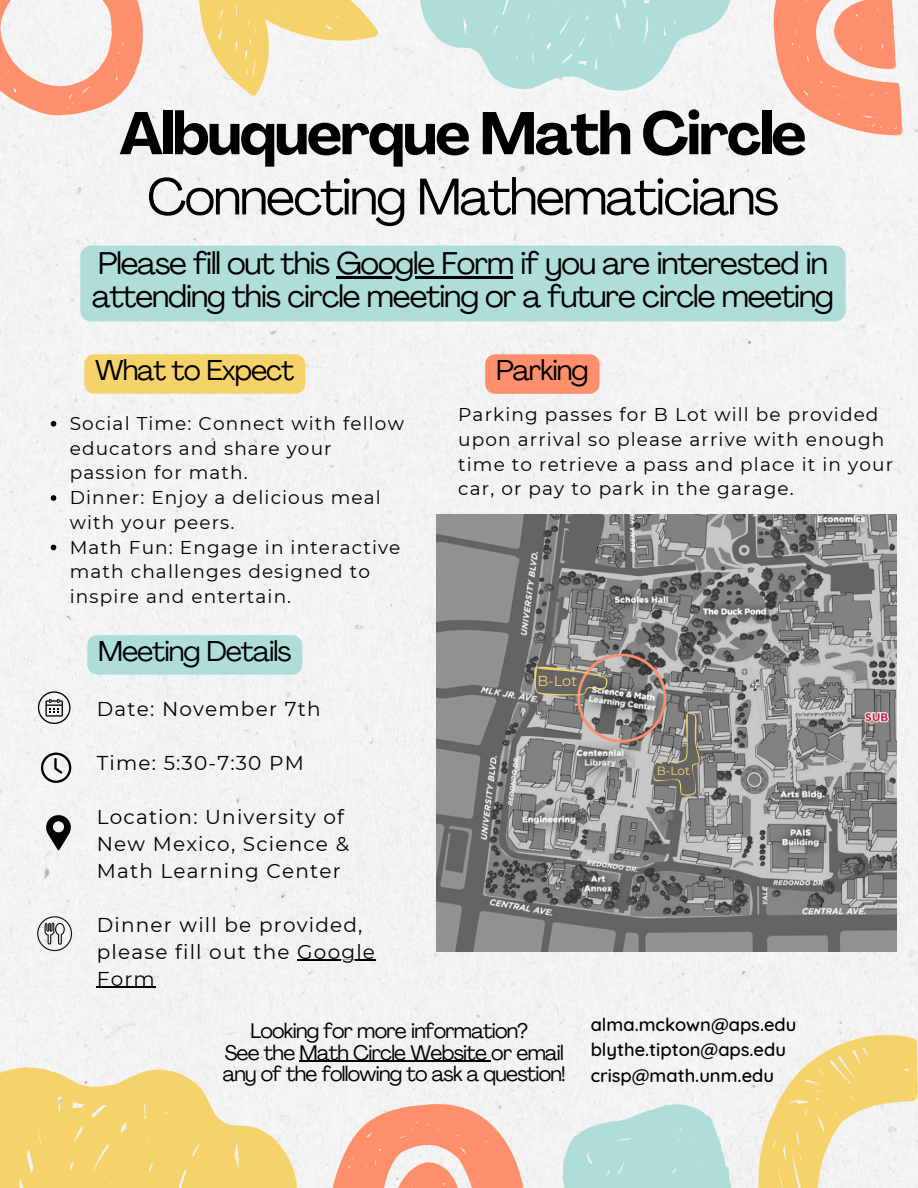
<style>
.page{position:relative;width:918px;height:1188px;background:#f3f3f3}
.page>*{position:absolute;margin:0;border:0;box-sizing:border-box;transform-origin:0 0}
.t1{font:700 59.25px "Agrandir";letter-spacing:-.035em;color:#000}
.t2{font:50.85px "Agrandir";letter-spacing:-.035em;color:#000}
.t3{font:31.05px "Agrandir";letter-spacing:-.035em;color:#000}
.t4{font:28.35px "Agrandir";letter-spacing:-.035em;color:#000}
.t5{font:20.85px/21.3px "Agrandir";letter-spacing:-.035em;color:#000;text-align:center}
.t6{font:19.95px/27px "Montserrat";letter-spacing:.06em;color:#000}
.t7{font:18.45px/24.8px "Montserrat";letter-spacing:.06em;color:#000}
.t8{font:500 18.3px/25.3px "Quicksand";color:#000}
.t9{font:14.4px "Montserrat";color:#f6d36a}
.t10{font:12px "Montserrat";color:#f6d36a}
</style>
<div class="page">
<svg style="left:758px;top:1035px;width:160px;height:153px"></svg>
<svg style="left:420px;top:0;width:312px;height:91px"></svg>
<svg style="left:0;top:0;width:143px;height:115px"></svg>
<svg style="left:198px;top:0;width:180px;height:95px"></svg>
<svg style="left:329px;top:1104px;width:200px;height:84px"></svg>
<svg style="left:562px;top:1104px;width:172px;height:84px"></svg>
<svg style="left:0;top:1067px;width:298px;height:121px"></svg>
<svg style="left:774px;top:0;width:129px;height:135px"></svg>
<img style="left:436px;top:515px;width:461px;height:436px">
<svg style="left:38px;top:691px;width:33px;height:33px"></svg>
<svg style="left:41px;top:753px;width:30px;height:30px"></svg>
<svg style="left:46px;top:815px;width:25px;height:36px"></svg>
<svg style="left:37px;top:916px;width:35px;height:35px"></svg>
<div style="left:80px;top:246px;width:766px;height:75px;background:#afded9;border-radius:11px"></div>
<hr style="left:336px;top:276px;width:177px;height:2px;background:#000">
<div style="left:84px;top:354px;width:221px;height:40px;background:#f6d36a"></div>
<div style="left:87px;top:635px;width:215px;height:40px;background:#afded9"></div>
<div style="left:485px;top:354px;width:115px;height:40px;background:#fd8f6c;border-radius:10px"></div>
<svg style="left:51px;top:421px;width:5px;height:6px"></svg>
<svg style="left:51px;top:495px;width:5px;height:6px"></svg>
<svg style="left:51px;top:545px;width:5px;height:5px"></svg>
<hr style="left:297px;top:960px;width:79px;height:1px;background:#000">
<hr style="left:97px;top:987px;width:59px;height:1px;background:#000">
<hr style="left:300px;top:1061px;width:191px;height:1px;background:#000">
<svg style="left:534px;top:654px;width:166px;height:142px;background:#8f8b88"></svg>
<p class="t1" style="left:119px;top:110px;width:689px">Albuquerque Math Circle</p>
<p class="t2" style="left:147px;top:176px;width:633px">Connecting Mathematicians</p>
<p class="t3" style="left:98px;top:251px;width:731px">Please fill out this Google Form if you are interested in</p>
<h1 class="t3" style="left:92px;top:284px;width:743px">attending this circle meeting or a future circle meeting</h1>
<h2 class="t4" style="left:95px;top:359px;width:201px">What to Expect</h2>
<p class="t7" style="left:70px;top:411px;width:336px">Social Time: Connect with fellow educators and share your passion for math.</p>
<p class="t7" style="left:70px;top:485px;width:312px">Dinner: Enjoy a delicious meal with your peers.</p>
<p class="t7" style="left:70px;top:535px;width:332px">Math Fun: Engage in interactive math challenges designed to inspire and entertain.</p>
<h3 class="t4" style="left:98px;top:640px;width:195px">Meeting Details</h3>
<h3 class="t6" style="left:97px;top:695px;width:225px">Date: November 7th</h3>
<p class="t6" style="left:97px;top:749px;width:209px">Time: 5:30-7:30 PM</p>
<p class="t6" style="left:97px;top:803px;width:254px">Location: University of<br>New Mexico, Science &amp;<br>Math Learning Center</p>
<p class="t6" style="left:97px;top:911px;width:280px">Dinner will be provided, please fill out the Google</p>
<p class="t6" style="left:97px;top:965px;width:60px">Form</p>
<h3 class="t4" style="left:496px;top:359px;width:94px">Parking</h3>
<h4 class="t7" style="left:458px;top:402px;width:436px">Parking passes for B Lot will be provided upon arrival so please arrive with enough time to retrieve a pass and place it in your car, or pay to park in the garage.</h4>
<h4 class="t9" style="left:537px;top:672px;width:41px">B-Lot</h4>
<h3 class="t10" style="left:657px;top:764px;width:35px">B-Lot</h3>
<h4 class="t5" style="left:223px;top:1022px;width:344px">Looking for more information?<br>See the Math Circle Website or email any of the following to ask a question!</h4>
<h4 class="t8" style="left:591px;top:1011px;width:207px">alma.mckown@aps.edu blythe.tipton@aps.edu crisp@math.unm.edu</h4>
</div>
